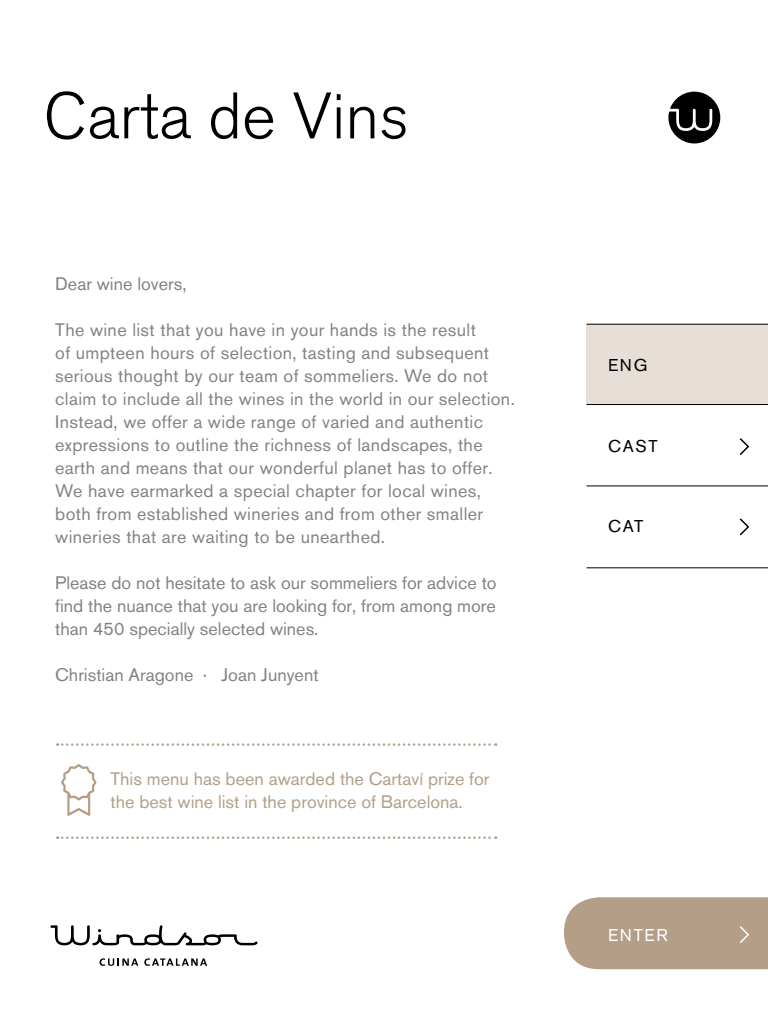
<style>
.page{position:relative;width:768px;height:1024px;background:#fff}
.page>*{position:absolute;margin:0;border:0;box-sizing:border-box;transform-origin:0 0}
.t1{font:300 65px "Akzidenz Grotesk BQ";color:#000}
.t2{font:18px/23px "Akzidenz Grotesk BQ";letter-spacing:.02em;color:#808285}
.t3{font:18px/23px "Akzidenz Grotesk BQ";color:#b49e88}
.t4{font:18px "Akzidenz Grotesk BQ";color:#808285}
.t5{font:17px "Akzidenz Grotesk BQ";letter-spacing:.1em;color:#000}
.t6{font:17px "Akzidenz Grotesk BQ";letter-spacing:.1em;color:#fff}
</style>
<div class="page">
<div style="left:586px;top:324px;width:182px;height:80px;background:#e6ded7"></div>
<div style="left:668px;top:92px;width:52px;height:51px;background:#000;border-radius:50%"></div>
<svg style="left:668px;top:109px;width:44px;height:22px"></svg>
<svg style="left:100px;top:958px;width:38px;height:8px"></svg>
<svg style="left:144px;top:958px;width:63px;height:8px"></svg>
<svg style="left:50px;top:925px;width:208px;height:20px"></svg>
<svg style="left:739px;top:518px;width:11px;height:18px"></svg>
<div style="left:564px;top:897px;width:204px;height:72px;background:#b49e88"></div>
<svg style="left:739px;top:438px;width:11px;height:17px"></svg>
<hr style="left:586px;top:404px;width:182px;height:1px;background:#000">
<hr style="left:586px;top:324px;width:182px;height:1px;background:#000">
<hr style="left:586px;top:568px;width:182px;height:1px;background:#000">
<hr style="left:586px;top:486px;width:182px;height:1px;background:#000">
<svg style="left:61px;top:764px;width:36px;height:52px"></svg>
<svg style="left:57px;top:743px;width:439px;height:3px"></svg>
<svg style="left:57px;top:836px;width:439px;height:3px"></svg>
<h1 class="t1" style="left:44px;top:79px;width:367px">Carta de Vins</h1>
<p class="t4" style="left:55px;top:273px;width:133px">Dear wine lovers,</p>
<p class="t2" style="left:55px;top:318px;width:461px">The wine list that you have in your hands is the result<br>of umpteen hours of selection, tasting and subsequent serious thought by our team of sommeliers. We do not claim to include all the wines in the world in our selection.<br>Instead, we offer a wide range of varied and authentic expressions to outline the richness of landscapes, the earth and means that our wonderful planet has to offer.<br>We have earmarked a special chapter for local wines, both from established wineries and from other smaller wineries that are waiting to be unearthed.</p>
<p class="t2" style="left:55px;top:571px;width:443px;text-align:justify">Please do not hesitate to ask our sommeliers for advice to find the nuance that you are looking for, from among more than 450 specially selected wines.</p>
<p class="t4" style="left:55px;top:664px;width:265px">Christian Aragone · Joan Junyent</p>
<p class="t3" style="left:110px;top:767px;width:381px">This menu has been awarded the Cartaví prize for the best wine list in the province of Barcelona.</p>
<p class="t5" style="left:608px;top:354px;width:41px">ENG</p>
<p class="t5" style="left:608px;top:436px;width:51px">CAST</p>
<p class="t5" style="left:608px;top:516px;width:37px">CAT</p>
<p class="t6" style="left:608px;top:925px;width:61px">ENTER</p>
</div>
